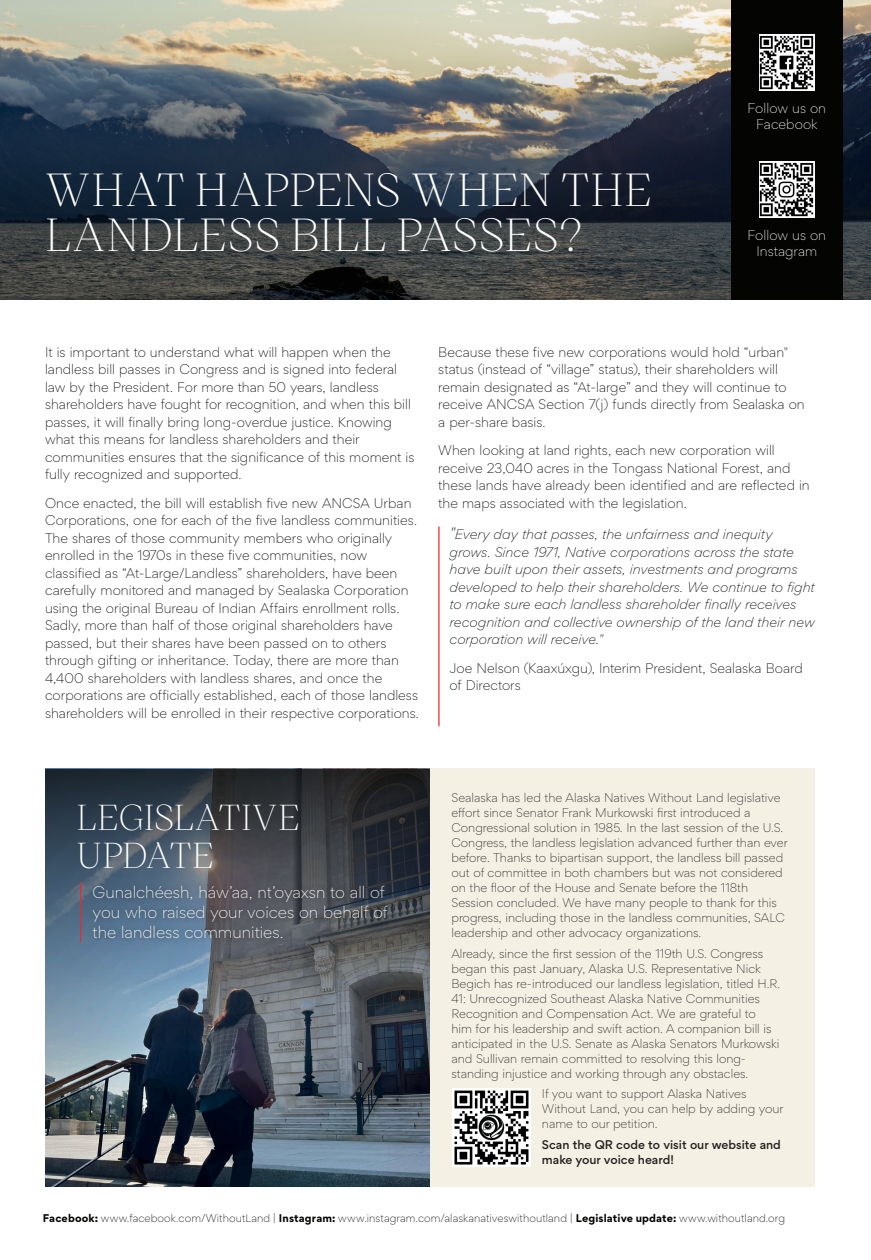
<style>
.page{position:relative;width:871px;height:1260px;background:#fff}
.page>*{position:absolute;margin:0;border:0;box-sizing:border-box;transform-origin:0 0}
.t1{font:300 45px/45px "Victor Serif";letter-spacing:.005em;color:#fff}
.t2{font:300 35px/37.5px "Victor Serif";letter-spacing:-.01em;color:#fff}
.t3{font:300 15px/20px "Gordita";color:#fff}
.t4{font:300 12.5px/17.5px "Gordita";color:#000001}
.t5{font:italic 300 12.5px/17.5px "Gordita";letter-spacing:.005em;color:#000001}
.t6{font:300 12.5px/16.2px "Gordita";color:#fff;text-align:center}
.t7{font:300 11.25px/15px "Gordita";color:#231f20}
.t8{font:500 11.25px/15px "Gordita";color:#231f20}
.t9{font:300 10px "Gordita";letter-spacing:.005em;color:#040503}
.s1{font-size:15px}
.s2{font-weight:700}
</style>
<div class="page">
<div style="left:45px;top:769px;width:769px;height:418px;background:#f4f0e3"></div>
<svg style="left:0;top:0;width:871px;height:300px;background:#5e6363"></svg>
<img style="left:45px;top:1095px;width:385px;height:92px">
<svg style="left:45px;top:769px;width:385px;height:326px;background:#48545f"></svg>
<div style="left:87px;top:879px;width:306px;height:66px;background:#231f20;opacity:.75"></div>
<hr style="left:438px;top:527px;width:1px;height:199px;background:#e82b2e">
<hr style="left:80px;top:882px;width:1px;height:60px;background:#e82b2e">
<div style="left:731px;top:0;width:111px;height:300px;background:#040503"></div>
<img style="left:452px;top:1088px;width:79px;height:79px">
<img style="left:759px;top:35px;width:55px;height:55px">
<img style="left:759px;top:162px;width:55px;height:55px">
<h1 class="t1" style="left:45px;top:166px;width:608px">WHAT HAPPENS WHEN THE<br>LANDLESS BILL PASSES?</h1>
<p class="t6" style="left:747px;top:100px;width:80px">Follow us on<br>Facebook</p>
<p class="t6" style="left:747px;top:227px;width:80px">Follow us on<br>Instagram</p>
<p class="t4" style="left:45px;top:343px;width:371px">It is important to understand what will happen when the landless bill passes in Congress and is signed into federal law by the President. For more than 50 years, landless shareholders have fought for recognition, and when this bill passes, it will finally bring long-overdue justice. Knowing what this means for landless shareholders and their communities ensures that the significance of this moment is fully recognized and supported.</p>
<p class="t4" style="left:45px;top:494px;width:375px">Once enacted, the bill will establish five new ANCSA Urban Corporations, one for each of the five landless communities.<br>The shares of those community members who originally enrolled in the 1970s in these five communities, now classified as “At-Large/Landless” shareholders, have been carefully monitored and managed by Sealaska Corporation using the original Bureau of Indian Affairs enrollment rolls.<br>Sadly, more than half of those original shareholders have passed, but their shares have been passed on to others through gifting or inheritance. Today, there are more than 4,400 shareholders with landless shares, and once the corporations are officially established, each of those landless shareholders will be enrolled in their respective corporations.</p>
<p class="t4" style="left:438px;top:343px;width:368px">Because these five new corporations would hold “urban" status (instead of “village” status), their shareholders will remain designated as “At-large” and they will continue to receive ANCSA Section 7(j) funds directly from Sealaska on a per-share basis.</p>
<p class="t4" style="left:438px;top:441px;width:373px">When looking at land rights, each new corporation will receive 23,040 acres in the Tongass National Forest, and these lands have already been identified and are reflected in the maps associated with the legislation.</p>
<p class="t5" style="left:449px;top:525px;width:367px"><span class="s1">"</span>Every day that passes, the unfairness and inequity grows. Since 1971, Native corporations across the state have built upon their assets, investments and programs developed to help their shareholders. We continue to fight to make sure each landless shareholder finally receives recognition and collective ownership of the land their new corporation will receive."</p>
<p class="t4" style="left:449px;top:659px;width:355px">Joe Nelson (Kaaxúxgu), Interim President, Sealaska Board of Directors</p>
<h2 class="t2" style="left:76px;top:798px;width:224px">LEGISLATIVE<br>UPDATE</h2>
<p class="t3" style="left:93px;top:882px;width:296px">Gunalchéesh, háw’aa, nt’oyaxsn to all of you who raised your voices on behalf of the landless communities.</p>
<p class="t7" style="left:451px;top:790px;width:338px">Sealaska has led the Alaska Natives Without Land legislative effort since Senator Frank Murkowski first introduced a Congressional solution in 1985. In the last session of the U.S.<br>Congress, the landless legislation advanced further than ever before. Thanks to bipartisan support, the landless bill passed out of committee in both chambers but was not considered on the floor of the House and Senate before the 118th Session concluded. We have many people to thank for this progress, including those in the landless communities, SALC leadership and other advocacy organizations.</p>
<p class="t7" style="left:451px;top:945px;width:330px">Already, since the first session of the 119th U.S. Congress began this past January, Alaska U.S. Representative Nick Begich has re-introduced our landless legislation, titled H.R.<br>41: Unrecognized Southeast Alaska Native Communities Recognition and Compensation Act. We are grateful to<br>him for his leadership and swift action. A companion bill is anticipated in the U.S. Senate as Alaska Senators Murkowski and Sullivan remain committed to resolving this long&shy;standing injustice and working through any obstacles.</p>
<p class="t7" style="left:542px;top:1086px;width:243px">If you want to support Alaska Natives<br>Without Land, you can help by adding your name to our petition.</p>
<p class="t8" style="left:542px;top:1137px;width:240px">Scan the QR code to visit our website and make your voice heard!</p>
<p class="t9" style="left:43px;top:1211px;width:743px"><span class="s2">Facebook:</span> www.facebook.com/WithoutLand | <span class="s2">Instagram:</span> www.instagram.com/alaskanativeswithoutland | <span class="s2">Legislative update:</span> www.withoutland.org</p>
</div>
